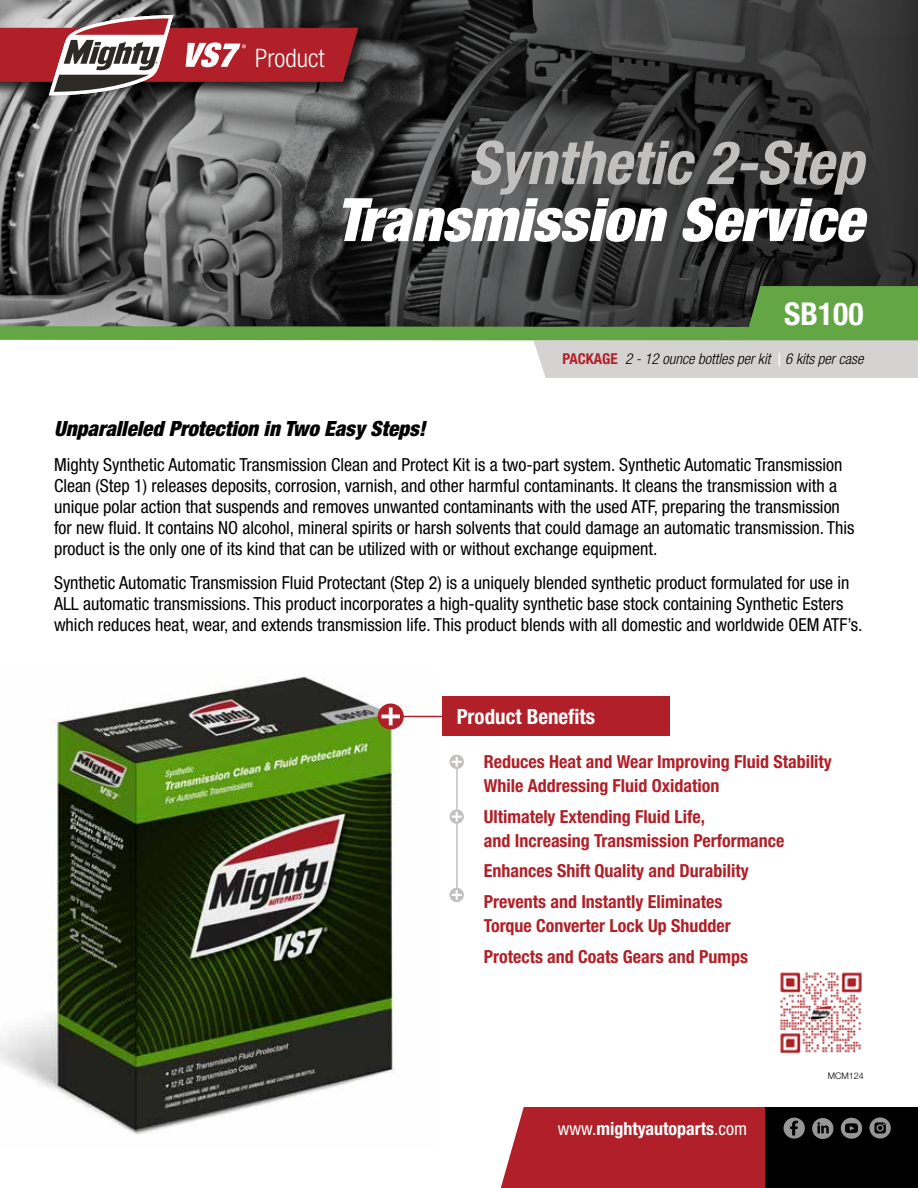
<style>
.page{position:relative;width:918px;height:1188px;background:#fff}
.page>*{position:absolute;margin:0;border:0;box-sizing:border-box;transform-origin:0 0}
.t1{font:italic 900 condensed 60px "Helvetica Neue";color:#fff}
.t2{font:italic 700 condensed 60px "Helvetica Neue";color:#c2c0bf}
.t3{font:700 condensed 31.5px "Helvetica Neue";color:#fff}
.t4{font:300 condensed 25.5px "Helvetica Neue";color:#fff}
.t5{font:italic 900 condensed 21px "Helvetica Neue";color:#000}
.t6{font:700 condensed 21px "Helvetica Neue";color:#fff}
.t7{font:condensed 18px/21px "Helvetica Neue";color:#000}
.t8{font:700 condensed 18px/24px "Helvetica Neue";color:#b12028}
.t9{font:700 condensed 18px "Helvetica Neue";color:#fff}
.t10{font:italic 300 condensed 15px "Helvetica Neue";color:#000}
.t11{font:300 9px "Helvetica Neue";color:#000}
.s1{font-weight:700;font-style:normal;color:#b12028}
.s2{font-weight:400;font-style:normal;font-size:18px;color:#fff}
.s3{font-weight:400}
</style>
<div class="page">
<img style="left:0;top:676px;width:434px;height:459px">
<img style="left:0;top:0;width:134px;height:286px">
<svg style="left:134px;top:0;width:784px;height:286px;background:#3d3e3e"></svg>
<div style="left:0;top:26px;width:372px;height:71px;background:#000;opacity:.75"></div>
<svg style="left:0;top:15px;width:358px;height:80px;background:#965053"></svg>
<svg style="left:501px;top:1107px;width:417px;height:81px;background:#761e23"></svg>
<svg style="left:0;top:286px;width:918px;height:92px"></svg>
<div style="left:442px;top:696px;width:228px;height:40px;background:#b12028"></div>
<hr style="left:456px;top:760px;width:2px;height:134px;background:#c2c0bf">
<div style="left:450px;top:755px;width:14px;height:14px;background:#c2c0bf;border-radius:50%"></div>
<svg style="left:452px;top:757px;width:10px;height:10px"></svg>
<svg style="left:450px;top:809px;width:14px;height:15px"></svg>
<svg style="left:452px;top:812px;width:10px;height:10px"></svg>
<div style="left:450px;top:888px;width:14px;height:14px;background:#c2c0bf;border-radius:50%"></div>
<svg style="left:452px;top:890px;width:10px;height:10px"></svg>
<hr style="left:400px;top:716px;width:49px;height:1px;background:#b12028">
<div style="left:378px;top:704px;width:26px;height:25px;background:#b12028;border-radius:50%"></div>
<svg style="left:381px;top:708px;width:19px;height:17px"></svg>
<img style="left:780px;top:972px;width:82px;height:82px">
<h3 class="t4" style="left:255px;top:43px;width:71px">Product</h3>
<h1 class="t2" style="left:468px;top:126px;width:397px">Synthetic 2-Step</h1>
<h1 class="t1" style="left:336px;top:183px;width:529px">Transmission Service</h1>
<h2 class="t3" style="left:784px;top:295px;width:81px">SB100</h2>
<p class="t10" style="left:563px;top:351px;width:302px"><span class="s1">PACKAGE</span> 2 - 12 ounce bottles per kit <span class="s2">|</span> 6 kits per case</p>
<p class="t5" style="left:54px;top:416px;width:373px">Unparalleled Protection in Two Easy Steps!</p>
<p class="t7" style="left:54px;top:454px;width:802px">Mighty Synthetic Automatic Transmission Clean and Protect Kit is a two-part system. Synthetic Automatic Transmission Clean (Step 1) releases deposits, corrosion, varnish, and other harmful contaminants. It cleans the transmission with a unique polar action that suspends and removes unwanted contaminants with the used ATF, preparing the transmission for new fluid. It contains NO alcohol, mineral spirits or harsh solvents that could damage an automatic transmission. This product is the only one of its kind that can be utilized with or without exchange equipment.</p>
<p class="t7" style="left:54px;top:572px;width:810px">Synthetic Automatic Transmission Fluid Protectant (Step 2) is a uniquely blended synthetic product formulated for use in<br>ALL automatic transmissions. This product incorporates a high-quality synthetic base stock containing Synthetic Esters which reduces heat, wear, and extends transmission life. This product blends with all domestic and worldwide OEM ATF’s.</p>
<p class="t6" style="left:457px;top:703px;width:140px">Product Benefits</p>
<p class="t8" style="left:484px;top:749px;width:350px">Reduces Heat and Wear Improving Fluid Stability<br>While Addressing Fluid Oxidation</p>
<p class="t8" style="left:484px;top:804px;width:302px">Ultimately Extending Fluid Life,<br>and Increasing Transmission Performance</p>
<p class="t8" style="left:484px;top:855px;width:267px;line-height:30.8px">Enhances Shift Quality and Durability<br>Prevents and Instantly Eliminates</p>
<p class="t8" style="left:484px;top:910px;width:266px;line-height:30.8px">Torque Converter Lock Up Shudder<br>Protects and Coats Gears and Pumps</p>
<p class="t9" style="left:558px;top:1117px;width:191px"><span class="s3">www.</span>mightyautoparts<span class="s3">.com</span></p>
<p class="t11" style="left:828px;top:1069px;width:38px">MCM124</p>
</div>
